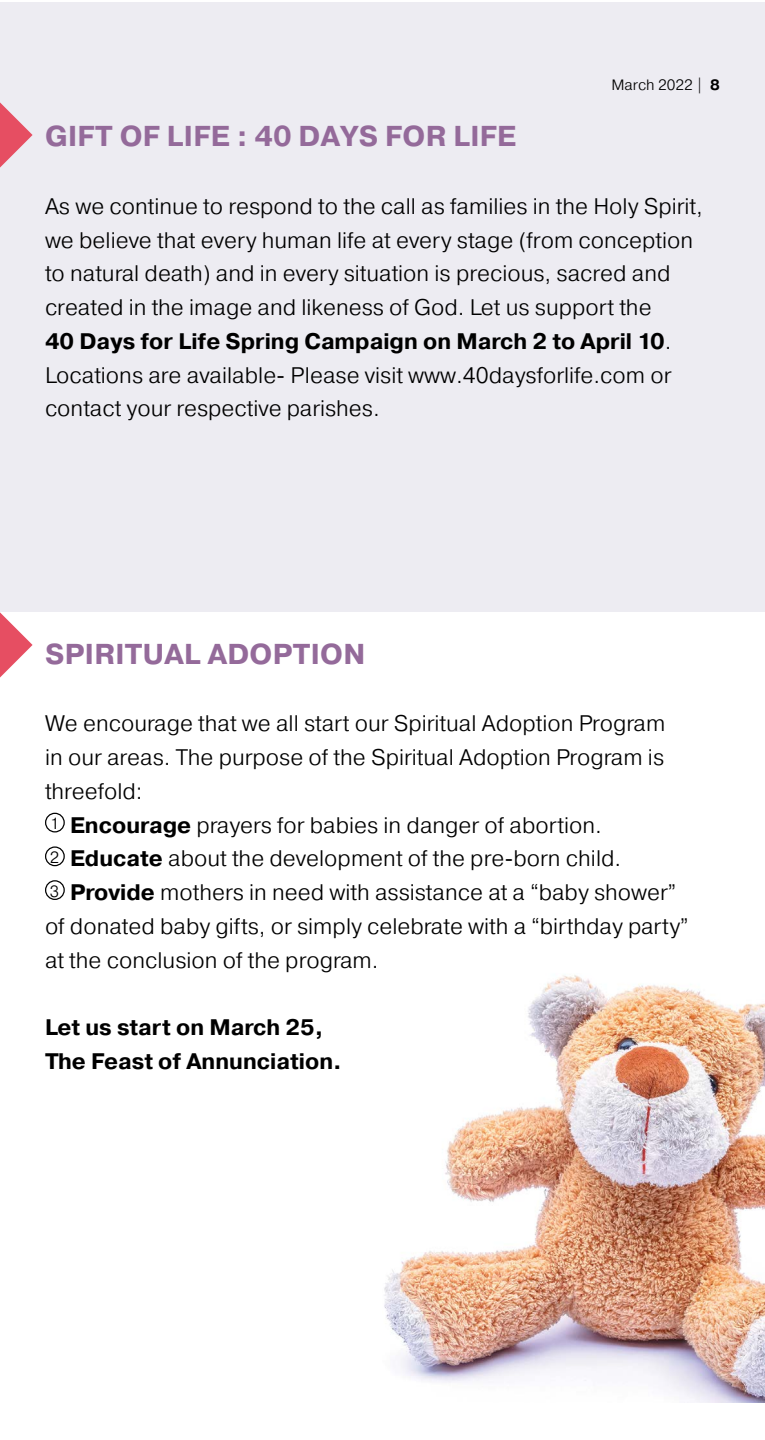
<style>
.page{position:relative;width:765px;height:1440px;background:#fff}
.page>*{position:absolute;margin:0;border:0;box-sizing:border-box;transform-origin:0 0}
.t1{font:700 28.75px "Pragmatica";letter-spacing:.01em;color:#946a9a}
.t2{font:300 22.5px/33.8px "Pragmatica";color:#000}
.t3{font:700 22.5px/33.8px "Pragmatica";color:#000}
.t4{font:300 15px "Pragmatica";color:#000}
.s1{font-weight:700}
.s2{font-size:16.25px}
</style>
<div class="page">
<div style="left:0;top:2px;width:765px;height:610px;background:#edecf2"></div>
<div style="left:45px;top:813px;width:20px;height:20px;border:1px solid #000;border-radius:50%"></div>
<div style="left:45px;top:846px;width:20px;height:20px;border:1px solid #000;border-radius:50%"></div>
<div style="left:45px;top:880px;width:20px;height:20px;border:1px solid #000;border-radius:50%"></div>
<svg style="left:0;top:612px;width:33px;height:66px"></svg>
<img style="left:384px;top:975px;width:381px;height:428px">
<svg style="left:0;top:102px;width:33px;height:66px"></svg>
<p class="t1" style="left:45px;top:118px;width:473px">GIFT OF LIFE : 40 DAYS FOR LIFE</p>
<p class="t4" style="left:611px;top:75px;width:110px">March 2022 | <span class="s1">8</span></p>
<p class="t2" style="left:45px;top:189px;width:659px">As we continue to respond to the call as families in the Holy Spirit, we believe that every human life at every stage (from conception to natural death) and in every situation is precious, sacred and created in the image and likeness of God. Let us support the<br><span class="s1">40 Days for Life Spring Campaign on March 2 to April 10</span>.<br>Locations are available- Please visit www.40daysforlife.com or contact your respective parishes.</p>
<p class="t1" style="left:45px;top:635px;width:322px">SPIRITUAL ADOPTION</p>
<p class="t2" style="left:45px;top:706px;width:645px">We encourage that we all start our Spiritual Adoption Program in our areas. The purpose of the Spiritual Adoption Program is threefold:<br><span class="s2">1</span> <span class="s1">Encourage</span> prayers for babies in danger of abortion.<br><span class="s2">2</span> <span class="s1">Educate</span> about the development of the pre-born child.<br><span class="s2">3</span> <span class="s1">Provide</span> mothers in need with assistance at a “baby shower” of donated baby gifts, or simply celebrate with a “birthday party” at the conclusion of the program.</p>
<p class="t3" style="left:45px;top:1011px;width:298px">Let us start on March 25,<br>The Feast of Annunciation.</p>
</div>
